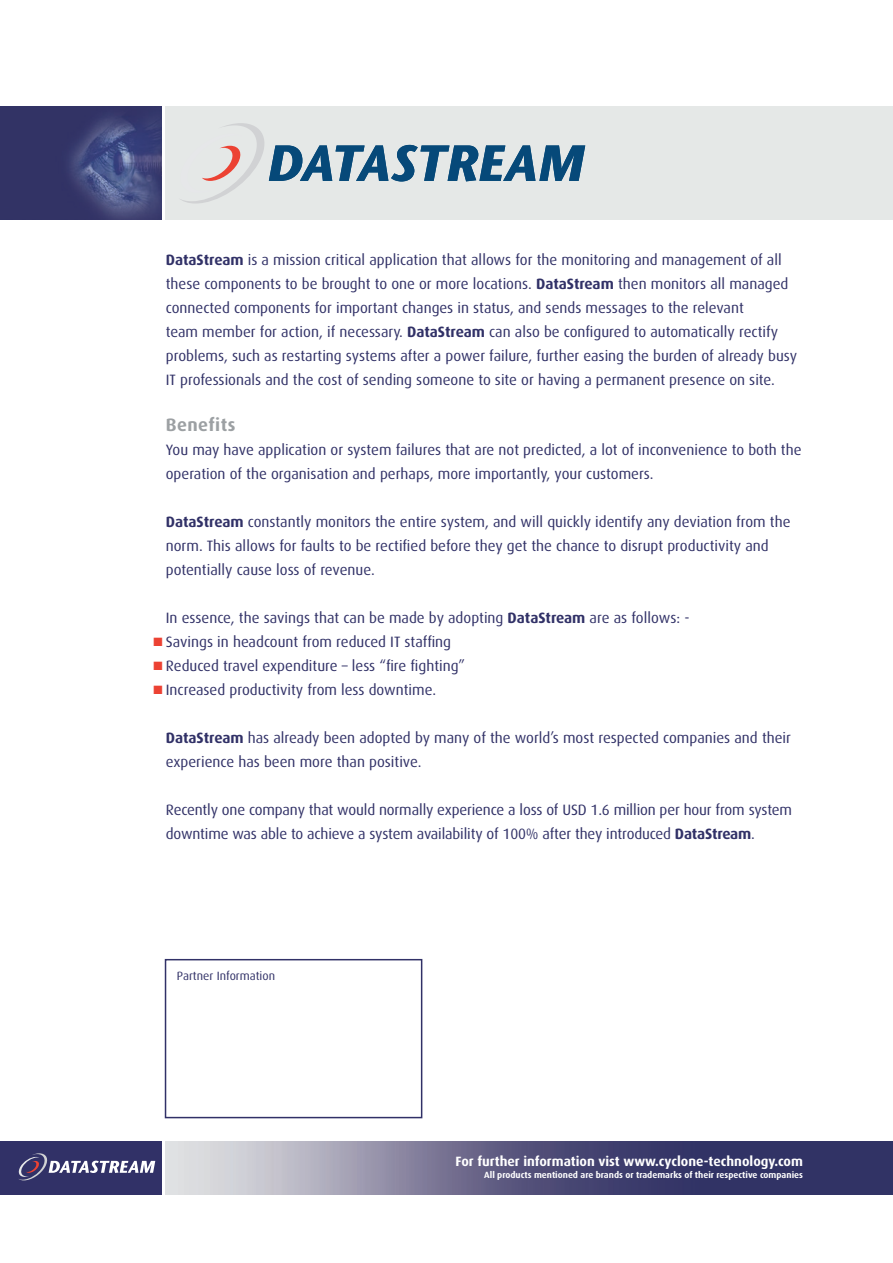
<style>
.page{position:relative;width:893px;height:1263px;background:#fff}
.page>*{position:absolute;margin:0;border:0;box-sizing:border-box;transform-origin:0 0}
.t1{font:700 18px "Dax";letter-spacing:.025em;color:#9ca0a3}
.t2{font:15px/24px "Dax";color:#313167}
.t3{font:700 13.5px "Dax";color:#fff}
.t4{font:12px "Dax";color:#313167}
.t5{font:700 9px "Dax";color:#fff}
.s1{font-weight:700}
</style>
<div class="page">
<img style="left:166px;top:1141px;width:727px;height:54px">
<div style="left:166px;top:106px;width:727px;height:114px;background:#e5e8e7"></div>
<svg style="left:180px;top:123px;width:405px;height:81px"></svg>
<img style="left:0;top:106px;width:161px;height:114px">
<div style="left:0;top:1141px;width:161px;height:54px;background:#313167"></div>
<svg style="left:18px;top:1153px;width:137px;height:27px"></svg>
<hr style="left:165px;top:960px;width:1px;height:157px;background:#313167">
<hr style="left:166px;top:1117px;width:256px;height:1px;background:#313167">
<hr style="left:421px;top:960px;width:1px;height:157px;background:#313167">
<hr style="left:166px;top:959px;width:256px;height:1px;background:#313167">
<p class="t2" style="left:166px;top:248px;width:633px"><span class="s1">DataStream</span> is a mission critical application that allows for the monitoring and management of all these components to be brought to one or more locations. <span class="s1">DataStream</span> then monitors all managed connected components for important changes in status, and sends messages to the relevant<br>team member for action, if necessary. <span class="s1">DataStream</span> can also be configured to automatically rectify problems, such as restarting systems after a power failure, further easing the burden of already busy IT professionals and the cost of sending someone to site or having a permanent presence on site.</p>
<p class="t1" style="left:166px;top:415px;width:71px">Benefits</p>
<p class="t2" style="left:166px;top:438px;width:637px">You may have application or system failures that are not predicted, a lot of inconvenience to both the operation of the organisation and perhaps, more importantly, your customers.</p>
<p class="t2" style="left:166px;top:510px;width:626px"><span class="s1">DataStream</span> constantly monitors the entire system, and will quickly identify any deviation from the norm. This allows for faults to be rectified before they get the chance to disrupt productivity and potentially cause loss of revenue.</p>
<p class="t2" style="left:166px;top:606px;width:525px">In essence, the savings that can be made by adopting <span class="s1">DataStream</span> are as follows: - Savings in headcount from reduced IT staffing<br>Reduced travel expenditure – less “fire fighting”<br>Increased productivity from less downtime.</p>
<p class="t2" style="left:166px;top:726px;width:627px"><span class="s1">DataStream</span> has already been adopted by many of the world’s most respected companies and their experience has been more than positive.</p>
<p class="t2" style="left:166px;top:798px;width:628px">Recently one company that would normally experience a loss of USD 1.6 million per hour from system downtime was able to achieve a system availability of 100% after they introduced <span class="s1">DataStream</span>.</p>
<p class="t4" style="left:177px;top:969px;width:100px">Partner Information</p>
<p class="t3" style="left:456px;top:1154px;width:349px">For further information vist www.cyclone-technology.com</p>
<p class="t5" style="left:484px;top:1170px;width:320px">All products mentioned are brands or trademarks of their respective companies</p>
</div>
